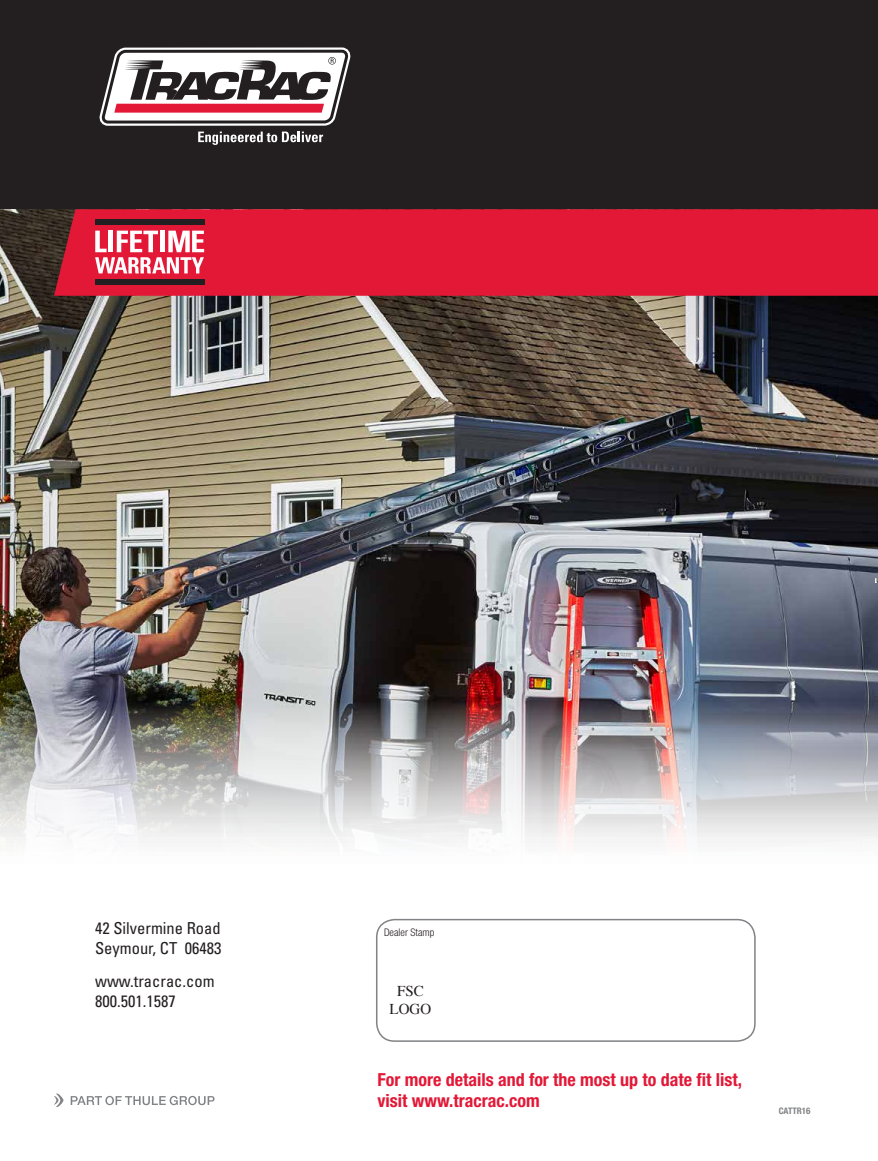
<style>
.page{position:relative;width:878px;height:1161px;background:#fff}
.page>*{position:absolute;margin:0;border:0;box-sizing:border-box;transform-origin:0 0}
.t1{font:700 condensed 18px/21px "Helvetica Neue LT Std";color:#e31837}
.t2{font:condensed 16.5px/19.8px "Univers";color:#231f20}
.t3{font:15px/18px "Times";color:#231f20;text-align:center}
.t4{font:300 condensed 10.5px "Helvetica Neue LT Std";color:#231f20}
.t5{font:700 condensed 9px "Helvetica Neue LT Std";color:#808285}
</style>
<div class="page">
<div style="left:0;top:0;width:878px;height:308px;background:#231f20"></div>
<img style="left:0;top:209px;width:878px;height:634px">
<div style="left:54px;top:209px;width:824px;height:87px;background:#e31837"></div>
<svg style="left:100px;top:47px;width:250px;height:98px"></svg>
<div style="left:376px;top:919px;width:379px;height:123px;border:2px solid #808285;border-radius:18px"></div>
<div style="left:95px;top:220px;width:109px;height:5px;background:#231f20"></div>
<div style="left:95px;top:279px;width:109px;height:6px;background:#231f20"></div>
<svg style="left:95px;top:231px;width:109px;height:42px;background:#f08696"></svg>
<svg style="left:54px;top:1094px;width:9px;height:13px"></svg>
<svg style="left:71px;top:1096px;width:143px;height:9px"></svg>
<p class="t2" style="left:95px;top:918px;width:128px">42 Silvermine Road<br>Seymour, CT 06483</p>
<p class="t2" style="left:95px;top:971px;width:121px">www.tracrac.com<br>800.501.1587</p>
<p class="t3" style="left:389px;top:981px;width:43px">FSC<br>LOGO</p>
<p class="t4" style="left:384px;top:927px;width:52px">Dealer Stamp</p>
<p class="t1" style="left:377px;top:1069px;width:366px">For more details and for the most up to date fit list, visit www.tracrac.com</p>
<p class="t5" style="left:779px;top:1105px;width:33px">CATTR16</p>
</div>
